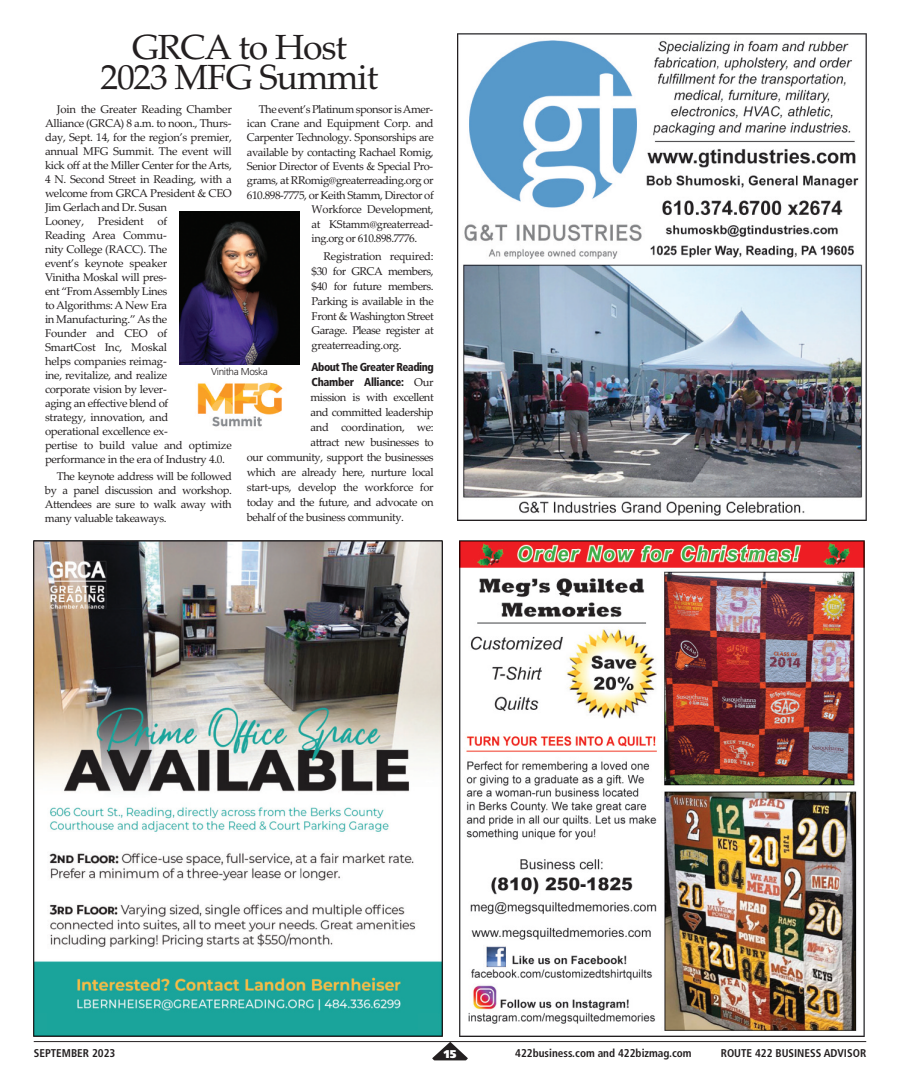
<style>
.page{position:relative;width:900px;height:1092px;background:#fff}
.page>*{position:absolute;margin:0;border:0;box-sizing:border-box;transform-origin:0 0}
.t1{font:35px/29.9px "Palatino Linotype";letter-spacing:-.035em;color:#231f20;text-align:center}
.t2{font:900 condensed 11.5px/15px "Frutiger";letter-spacing:-.045em;color:#231f20;scale:.96 1}
.t3{font:11.25px/14px "Palatino Linotype";letter-spacing:-.03em;color:#231f20;text-align:justify}
.t4{font:700 condensed 11.25px "Frutiger";color:#231f20}
.t5{font:900 11.25px "Frutiger";color:#fff}
.t6{font:300 10px "Frutiger";letter-spacing:-.04em;color:#231f20}
.s1{font-family:"Palatino Linotype";font-weight:400;font-stretch:normal;font-size:11.25px}
</style>
<div class="page">
<img style="left:458px;top:34px;width:408px;height:486px">
<hr style="left:34px;top:1041px;width:832px;height:1px;background:#231f20">
<svg style="left:432px;top:1041px;width:36px;height:19px"></svg>
<img style="left:459px;top:540px;width:406px;height:496px">
<img style="left:180px;top:211px;width:119px;height:154px">
<img style="left:197px;top:382px;width:86px;height:45px">
<img style="left:34px;top:541px;width:408px;height:495px">
<h1 class="t1" style="left:100px;top:32px;width:279px">GRCA to Host<br>2023 MFG Summit</h1>
<p class="t3" style="left:45px;top:102px;width:188px;text-align:left;text-indent:12px">Join the Greater Reading Chamber<br>Alliance (GRCA) 8 a.m. to noon., Thurs&shy;day, Sept. 14, for the region’s premier, annual MFG Summit. The event will kick off at the Miller Center for the Arts,<br>4 N. Second Street in Reading, with a welcome from GRCA President &amp; CEO<br>Jim Gerlach and Dr. Susan<br>Looney, President of<br>Reading Area Commu-<br>nity College (RACC). The<br>event’s keynote speaker<br>Vinitha Moskal will pres-<br>ent “FromAssembly Lines<br>to Algorithms: A New Era<br>in Manufacturing.”As the<br>Founder and CEO of<br>SmartCost Inc, Moskal<br>helps companies reimag-<br>ine, revitalize, and realize<br>corporate vision by lever-<br>aging an effective blend of<br>strategy, innovation, and<br>operational excellence ex-<br>pertise to build value and optimize performance in the era of Industry 4.0.</p>
<p class="t3" style="left:45px;top:469px;width:188px;text-indent:12px">The keynote address will be followed by a panel discussion and workshop.<br>Attendees are sure to walk away with many valuable takeaways.</p>
<p class="t3" style="left:259px;top:102px;width:176px">The event’s Platinum sponsor isAmer-</p>
<p class="t3" style="left:247px;top:116px;width:188px">ican Crane and Equipment Corp. and</p>
<p class="t3" style="left:247px;top:130px;width:188px">Carpenter Technology. Sponsorships are</p>
<p class="t3" style="left:247px;top:145px;width:188px">available by contacting Rachael Romig,</p>
<p class="t3" style="left:247px;top:159px;width:188px">Senior Director of Events &amp; Special Pro-</p>
<p class="t3" style="left:247px;top:173px;width:188px">grams, at RRomig@greaterreading.org or</p>
<p class="t3" style="left:247px;top:188px;width:188px">610.898-7775, or Keith Stamm, Director of</p>
<p class="t3" style="left:312px;top:202px;width:124px">Workforce Development,</p>
<p class="t3" style="left:312px;top:217px;width:123px">at KStamm@greaterread-</p>
<p class="t3" style="left:312px;top:231px;width:107px">ing.org or 610.898.7776.</p>
<p class="t3" style="left:312px;top:249px;width:124px;line-height:14.9px;text-indent:12px">Registration required: $30 for GRCA members, $40 for future members.<br>Parking is available in the Front &amp; Washington Street Garage. Please register at greaterreading.org.</p>
<p class="t2" style="left:312px;top:360px;width:129px">About The Greater Reading<br>Chamber Alliance: <span class="s1">Our</span></p>
<p class="t3" style="left:311px;top:390px;width:125px">mission is with excellent</p>
<p class="t3" style="left:311px;top:405px;width:125px">and committed leadership</p>
<p class="t3" style="left:311px;top:420px;width:125px">and coordination, we:</p>
<p class="t3" style="left:311px;top:435px;width:125px">attract new businesses to</p>
<p class="t3" style="left:247px;top:450px;width:188px">our community, support the businesses</p>
<p class="t3" style="left:247px;top:465px;width:188px">which are already here, nurture local</p>
<p class="t3" style="left:247px;top:480px;width:188px">start-ups, develop the workforce for</p>
<p class="t3" style="left:247px;top:495px;width:188px">today and the future, and advocate on</p>
<p class="t3" style="left:247px;top:510px;width:159px">behalf of the business community.</p>
<p class="t6" style="left:211px;top:367px;width:58px">Vinitha Moska</p>
<p class="t4" style="left:34px;top:1048px;width:83px">SEPTEMBER 2023</p>
<p class="t5" style="left:444px;top:1049px;width:14px">15</p>
<p class="t4" style="left:515px;top:1048px;width:178px">422business.com and 422bizmag.com</p>
<p class="t4" style="left:721px;top:1048px;width:147px">ROUTE 422 BUSINESS ADVISOR</p>
</div>
